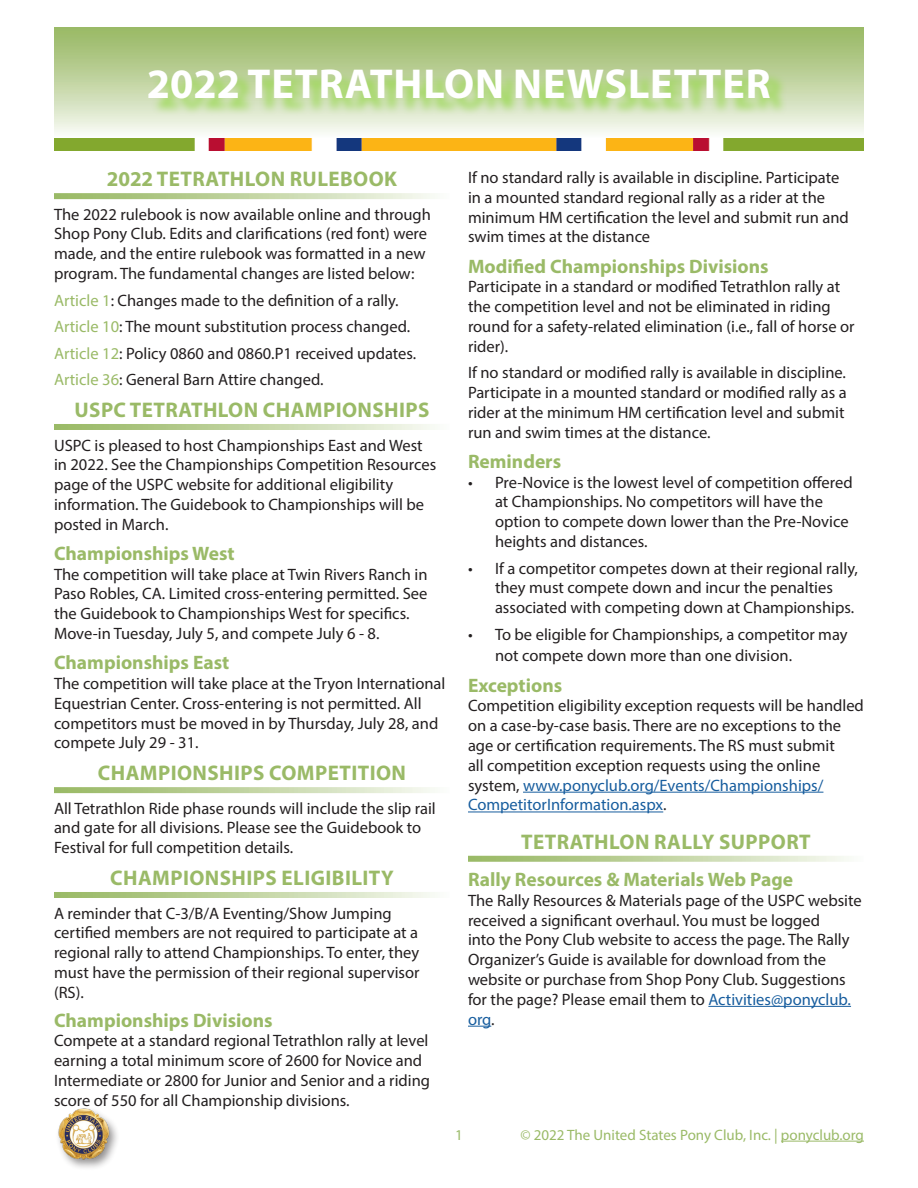
<style>
.page{position:relative;width:918px;height:1188px;background:#fff}
.page>*{position:absolute;margin:0;border:0;box-sizing:border-box;transform-origin:0 0}
.t1{font:700 42px "Myriad Pro";letter-spacing:.02em;color:#fff}
.t2{font:700 21.15px "Myriad Pro";letter-spacing:.02em;color:#9aba67}
.t3{font:700 19.5px "Myriad Pro";color:#9aba67}
.t4{font:16.5px/19.8px "Myriad Pro";color:#231f20}
.t5{font:15px "Myriad Pro";color:#9aba67}
.s1{color:#9aba67}
.s2{color:#175d9e}
</style>
<div class="page">
<div style="left:54px;top:27px;width:810px;height:110px;background:linear-gradient(to bottom,#94b55d,#f5f8f0)"></div>
<div style="left:151px;top:71px;width:636px;height:46px;background:#91d841;opacity:.75"></div>
<img style="left:54px;top:138px;width:810px;height:12px">
<svg style="left:54px;top:193px;width:381px;height:6px;background:#c4d6a6"></svg>
<svg style="left:54px;top:424px;width:381px;height:6px;background:#c3d5a4"></svg>
<svg style="left:54px;top:787px;width:381px;height:6px;background:#c4d6a6"></svg>
<svg style="left:54px;top:892px;width:381px;height:6px;background:#c3d5a4"></svg>
<hr style="left:523px;top:792px;width:300px;height:1px;background:#175d9e">
<hr style="left:468px;top:812px;width:195px;height:1px;background:#175d9e">
<svg style="left:468px;top:856px;width:381px;height:6px;background:#c5d7a8"></svg>
<hr style="left:708px;top:1006px;width:143px;height:1px;background:#175d9e">
<svg style="left:468px;top:1026px;width:23px;height:1px"></svg>
<hr style="left:781px;top:1141px;width:83px;height:1px;background:#9aba67">
<div style="left:55px;top:1106px;width:66px;height:65px;background:#231f20;opacity:.5"></div>
<img style="left:55px;top:1108px;width:56px;height:53px">
<p class="t1" style="left:147px;top:56px;width:625px">2022 TETRATHLON NEWSLETTER</p>
<p class="t2" style="left:107px;top:165px;width:292px">2022 TETRATHLON RULEBOOK</p>
<p class="t4" style="left:54px;top:204px;width:378px">The 2022 rulebook is now available online and through Shop Pony Club. Edits and clarifications (red font) were made, and the entire rulebook was formatted in a new program. The fundamental changes are listed below:</p>
<p class="t4" style="left:54px;top:290px;width:346px"><span class="s1">Article 1</span>: Changes made to the definition of a rally.</p>
<p class="t4" style="left:54px;top:316px;width:358px"><span class="s1">Article 10</span>: The mount substitution process changed.</p>
<p class="t4" style="left:54px;top:343px;width:364px"><span class="s1">Article 12</span>: Policy 0860 and 0860.P1 received updates.</p>
<p class="t4" style="left:54px;top:370px;width:271px"><span class="s1">Article 36</span>: General Barn Attire changed.</p>
<p class="t2" style="left:75px;top:396px;width:356px">USPC TETRATHLON CHAMPIONSHIPS</p>
<p class="t4" style="left:54px;top:435px;width:384px">USPC is pleased to host Championships East and West in 2022. See the Championships Competition Resources page of the USPC website for additional eligibility information. The Guidebook to Championships will be posted in March.</p>
<p class="t3" style="left:54px;top:541px;width:182px">Championships West</p>
<p class="t4" style="left:54px;top:564px;width:375px">The competition will take place at Twin Rivers Ranch in Paso Robles, CA. Limited cross-entering permitted. See the Guidebook to Championships West for specifics.<br>Move-in Tuesday, July 5, and compete July 6 - 8.</p>
<p class="t3" style="left:54px;top:650px;width:177px">Championships East</p>
<p class="t4" style="left:54px;top:673px;width:393px">The competition will take place at the Tryon International Equestrian Center. Cross-entering is not permitted. All competitors must be moved in by Thursday, July 28, and compete July 29 - 31.</p>
<p class="t2" style="left:98px;top:759px;width:310px">CHAMPIONSHIPS COMPETITION</p>
<p class="t4" style="left:54px;top:798px;width:383px">All Tetrathlon Ride phase rounds will include the slip rail and gate for all divisions. Please see the Guidebook to<br>Festival for full competition details.</p>
<p class="t2" style="left:110px;top:864px;width:285px">CHAMPIONSHIPS ELIGIBILITY</p>
<p class="t4" style="left:54px;top:903px;width:367px">A reminder that C-3/B/A Eventing/Show Jumping certified members are not required to participate at a regional rally to attend Championships. To enter, they must have the permission of their regional supervisor (RS).</p>
<p class="t3" style="left:54px;top:1007px;width:220px">Championships Divisions</p>
<p class="t4" style="left:54px;top:1031px;width:378px">Compete at a standard regional Tetrathlon rally at level earning a total minimum score of 2600 for Novice and Intermediate or 2800 for Junior and Senior and a riding score of 550 for all Championship divisions.</p>
<p class="t4" style="left:468px;top:167px;width:382px">If no standard rally is available in discipline. Participate in a mounted standard regional rally as a rider at the minimum HM certification the level and submit run and swim times at the distance</p>
<p class="t3" style="left:468px;top:253px;width:302px">Modified Championships Divisions</p>
<p class="t4" style="left:468px;top:277px;width:388px">Participate in a standard or modified Tetrathlon rally at the competition level and not be eliminated in riding round for a safety-related elimination (i.e., fall of horse or rider).</p>
<p class="t4" style="left:468px;top:363px;width:380px">If no standard or modified rally is available in discipline.<br>Participate in a mounted standard or modified rally as a rider at the minimum HM certification level and submit run and swim times at the distance.</p>
<p class="t3" style="left:468px;top:449px;width:95px">Reminders</p>
<p class="t4" style="left:495px;top:472px;width:359px;text-indent:-27px">• Pre-Novice is the lowest level of competition offered at Championships. No competitors will have the option to compete down lower than the Pre-Novice heights and distances.</p>
<p class="t4" style="left:495px;top:558px;width:364px;text-indent:-27px">• If a competitor competes down at their regional rally, they must compete down and incur the penalties associated with competing down at Championships.</p>
<p class="t4" style="left:495px;top:623px;width:354px;line-height:21.6px;text-indent:-27px">• To be eligible for Championships, a competitor may not compete down more than one division.</p>
<p class="t3" style="left:468px;top:672px;width:96px">Exceptions</p>
<p class="t4" style="left:468px;top:696px;width:397px">Competition eligibility exception requests will be handled on a case-by-case basis. There are no exceptions to the age or certification requirements. The RS must submit<br>all competition exception requests using the online system, <span class="s2">www.ponyclub.org/Events/Championships/ CompetitorInformation.aspx</span>.</p>
<p class="t2" style="left:521px;top:828px;width:291px">TETRATHLON RALLY SUPPORT</p>
<p class="t3" style="left:468px;top:867px;width:327px">Rally Resources &amp; Materials Web Page</p>
<p class="t4" style="left:468px;top:890px;width:395px">The Rally Resources &amp; Materials page of the USPC website received a significant overhaul. You must be logged<br>into the Pony Club website to access the page. The Rally Organizer’s Guide is available for download from the website or purchase from Shop Pony Club. Suggestions for the page? Please email them to <span class="s2">Activities@ponyclub. org</span>.</p>
<p class="t5" style="left:455px;top:1125px;width:9px">1</p>
<p class="t5" style="left:521px;top:1125px;width:345px">© 2022 The United States Pony Club, Inc. | ponyclub.org</p>
</div>
